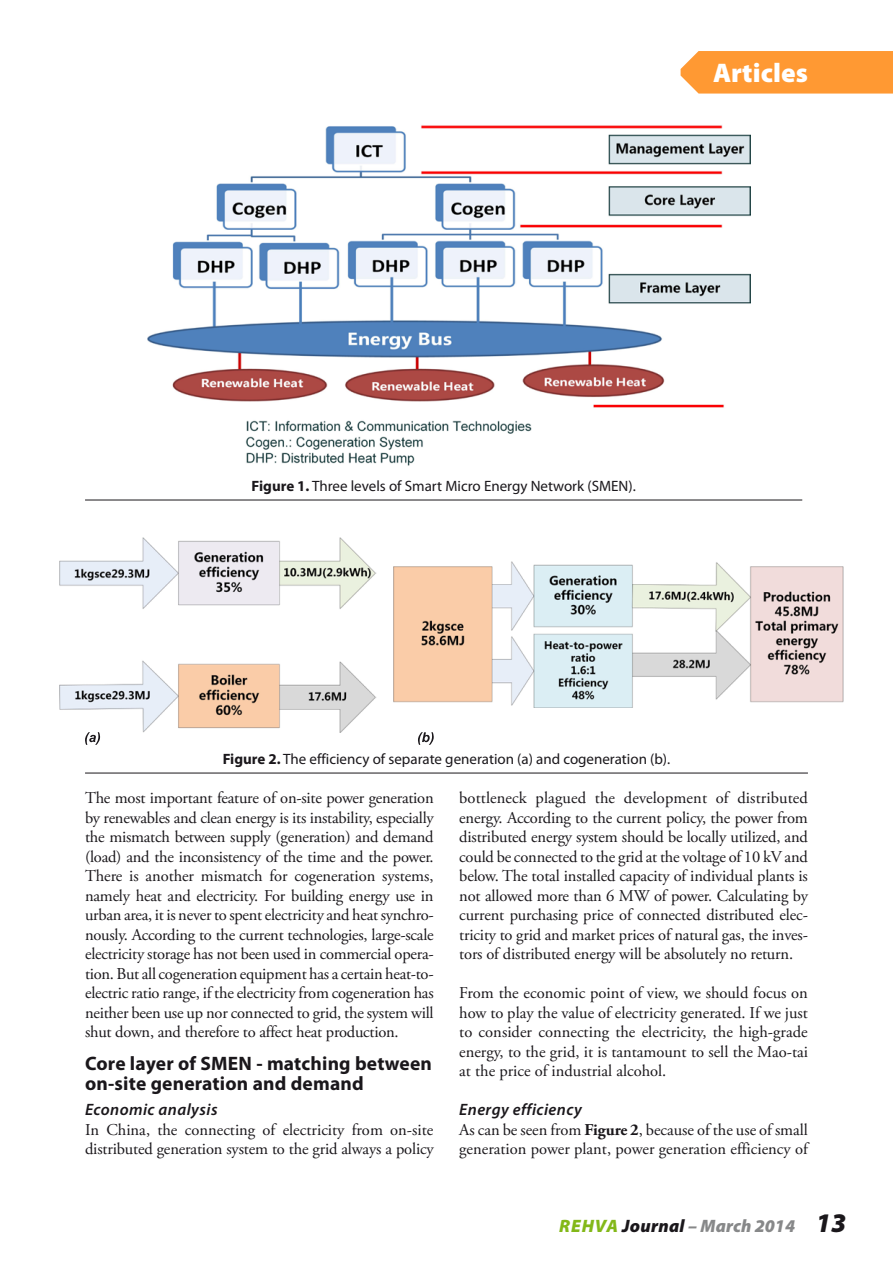
<style>
.page{position:relative;width:893px;height:1263px;background:#fff}
.page>*{position:absolute;margin:0;border:0;box-sizing:border-box;transform-origin:0 0}
.t1{font:900 27px "Myriad Pro";letter-spacing:.005em;color:#fff}
.t2{font:700 19.5px/19.5px "Myriad Pro";letter-spacing:.01em;color:#1a171b}
.t3{font:italic 900 18px "Myriad Pro";letter-spacing:.015em;color:#878889}
.t4{font:16.5px/19.5px "Adobe Garamond Pro";color:#1a171b;text-align:justify}
.t5{font:italic 600 16.5px "Myriad Pro";letter-spacing:.025em;color:#1a171b}
.t6{font:15px "Myriad Pro";color:#1a171b}
.s1{font-weight:700}
.s2{color:#83b819}
.s3{color:#1a171b}
.s4{font-size:27px;color:#1a171b}
</style>
<div class="page">
<img style="left:148px;top:125px;width:603px;height:341px">
<hr style="left:85px;top:500px;width:717px;height:1px;background:#1a171b">
<hr style="left:85px;top:773px;width:723px;height:1px;background:#1a171b">
<img style="left:60px;top:537px;width:317px;height:195px">
<img style="left:394px;top:561px;width:450px;height:147px">
<svg style="left:85px;top:732px;width:15px;height:13px"></svg>
<svg style="left:418px;top:732px;width:16px;height:13px"></svg>
<div style="left:681px;top:51px;width:212px;height:43px;background:#f93"></div>
<h1 class="t1" style="left:713px;top:54px;width:96px">Articles</h1>
<p class="t6" style="left:252px;top:477px;width:386px"><span class="s1">Figure 1.</span> Three levels of Smart Micro Energy Network (SMEN).</p>
<p class="t6" style="left:223px;top:750px;width:449px"><span class="s1">Figure 2.</span> The efficiency of separate generation (a) and cogeneration (b).</p>
<p class="t4" style="left:85px;top:789px;width:350px">The most important feature of on-site power generation by renewables and clean energy is its instability, especially the mismatch between supply (generation) and demand (load) and the inconsistency of the time and the power.<br>There is another mismatch for cogeneration systems, namely heat and electricity. For building energy use in urban area, it is never to spent electricity and heat synchro&shy;nously. According to the current technologies, large-scale electricity storage has not been used in commercial opera&shy;tion. But all cogeneration equipment has a certain heat-to&shy;electric ratio range, if the electricity from cogeneration has neither been use up nor connected to grid, the system will shut down, and therefore to affect heat production.</p>
<p class="t2" style="left:85px;top:1053px;width:348px">Core layer of SMEN - matching between on-site generation and demand</p>
<p class="t5" style="left:85px;top:1099px;width:134px">Economic analysis</p>
<p class="t4" style="left:85px;top:1120px;width:350px">In China, the connecting of electricity from on-site distributed generation system to the grid always a policy</p>
<p class="t4" style="left:459px;top:789px;width:350px">bottleneck plagued the development of distributed energy. According to the current policy, the power from distributed energy system should be locally utilized, and could be connected to the grid at the voltage of 10 kV and below. The total installed capacity of individual plants is not allowed more than 6 MW of power. Calculating by current purchasing price of connected distributed elec&shy;tricity to grid and market prices of natural gas, the inves&shy;tors of distributed energy will be absolutely no return.</p>
<p class="t4" style="left:459px;top:984px;width:350px">From the economic point of view, we should focus on how to play the value of electricity generated. If we just to consider connecting the electricity, the high-grade energy, to the grid, it is tantamount to sell the Mao-tai at the price of industrial alcohol.</p>
<p class="t5" style="left:459px;top:1099px;width:124px">Energy efficiency</p>
<p class="t4" style="left:459px;top:1120px;width:350px">As can be seen from <span class="s1">Figure 2</span>, because of the use of small generation power plant, power generation efficiency of</p>
<p class="t3" style="left:559px;top:1214px;width:288px"><span class="s2">REHVA</span> <span class="s3">Journal</span> – March 2014 <span class="s4">13</span></p>
</div>
